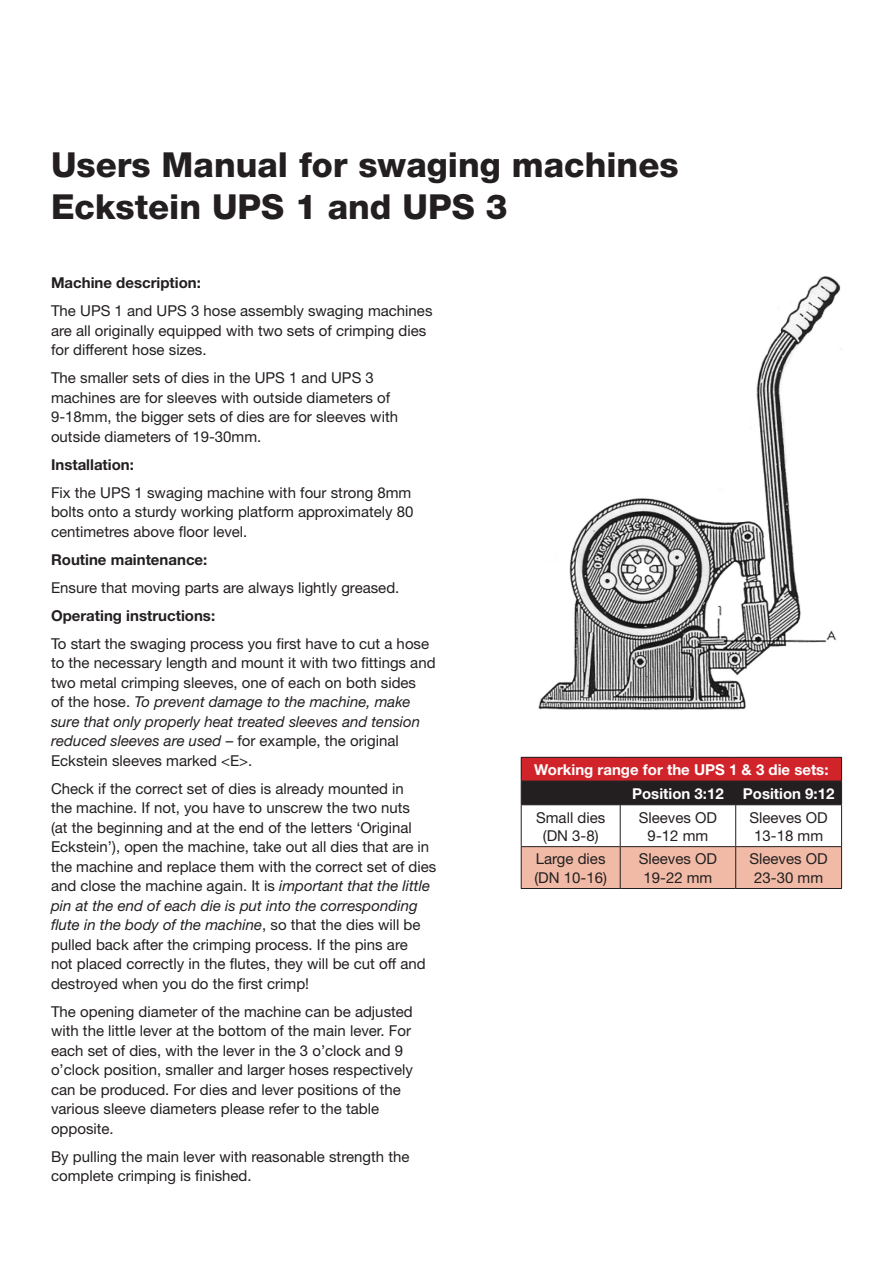
<style>
.page{position:relative;width:893px;height:1263px;background:#fff}
.page>*{position:absolute;margin:0;border:0;box-sizing:border-box;transform-origin:0 0}
.t1{font:800 34.5px/41.4px "Helvetica Neue";color:#231f20}
.t2{font:15px/19.5px "Helvetica Neue";color:#231f20}
.t3{font:700 15px "Helvetica Neue";color:#231f20}
.t4{font:700 15px/23.7px "Helvetica Neue";color:#fff;text-align:center}
.s1{font-style:italic}
</style>
<div class="page">
<div style="left:522px;top:847px;width:319px;height:41px;background:#f0baa6"></div>
<hr style="left:521px;top:757px;width:99px;height:1px;background:#231f20">
<hr style="left:620px;top:757px;width:116px;height:1px;background:#231f20">
<hr style="left:736px;top:757px;width:106px;height:1px;background:#231f20">
<svg style="left:521px;top:758px;width:321px;height:46px;background:#772125"></svg>
<hr style="left:521px;top:804px;width:99px;height:1px;background:#231f20">
<hr style="left:521px;top:805px;width:1px;height:41px;background:#231f20">
<hr style="left:620px;top:804px;width:116px;height:1px;background:#231f20">
<hr style="left:620px;top:805px;width:1px;height:41px;background:#231f20">
<hr style="left:736px;top:804px;width:106px;height:1px;background:#231f20">
<hr style="left:735px;top:805px;width:1px;height:41px;background:#231f20">
<hr style="left:841px;top:805px;width:1px;height:41px;background:#231f20">
<hr style="left:521px;top:846px;width:99px;height:1px;background:#231f20">
<hr style="left:521px;top:847px;width:1px;height:41px;background:#231f20">
<hr style="left:620px;top:846px;width:116px;height:1px;background:#231f20">
<hr style="left:620px;top:847px;width:1px;height:41px;background:#231f20">
<hr style="left:736px;top:846px;width:106px;height:1px;background:#231f20">
<hr style="left:735px;top:847px;width:1px;height:41px;background:#231f20">
<hr style="left:841px;top:847px;width:1px;height:41px;background:#231f20">
<hr style="left:521px;top:888px;width:99px;height:1px;background:#231f20">
<hr style="left:620px;top:888px;width:116px;height:1px;background:#231f20">
<hr style="left:736px;top:888px;width:106px;height:1px;background:#231f20">
<img style="left:539px;top:276px;width:303px;height:434px">
<h1 class="t1" style="left:51px;top:144px;width:629px">Users Manual for swaging machines<br>Eckstein UPS 1 and UPS 3</h1>
<p class="t3" style="left:51px;top:274px;width:151px">Machine description:</p>
<p class="t2" style="left:51px;top:301px;width:383px">The UPS 1 and UPS 3 hose assembly swaging machines are all originally equipped with two sets of crimping dies for different hose sizes.</p>
<p class="t2" style="left:51px;top:368px;width:349px">The smaller sets of dies in the UPS 1 and UPS 3 machines are for sleeves with outside diameters of 9-18mm, the bigger sets of dies are for sleeves with outside diameters of 19-30mm.</p>
<p class="t3" style="left:51px;top:455px;width:84px">Installation:</p>
<p class="t2" style="left:51px;top:482px;width:364px">Fix the UPS 1 swaging machine with four strong 8mm bolts onto a sturdy working platform approximately 80 centimetres above floor level.</p>
<p class="t3" style="left:51px;top:550px;width:158px">Routine maintenance:</p>
<p class="t2" style="left:51px;top:577px;width:350px">Ensure that moving parts are always lightly greased.</p>
<p class="t3" style="left:51px;top:606px;width:166px">Operating instructions:</p>
<p class="t2" style="left:51px;top:633px;width:386px">To start the swaging process you first have to cut a hose to the necessary length and mount it with two fittings and two metal crimping sleeves, one of each on both sides<br>of the hose. <span class="s1">To prevent damage to the machine, make sure that only properly heat treated sleeves and tension reduced sleeves are used</span> – for example, the original Eckstein sleeves marked &lt;E&gt;.</p>
<p class="t2" style="left:51px;top:778px;width:387px">Check if the correct set of dies is already mounted in<br>the machine. If not, you have to unscrew the two nuts<br>(at the beginning and at the end of the letters ‘Original Eckstein’), open the machine, take out all dies that are in the machine and replace them with the correct set of dies and close the machine again. It is <span class="s1">important that the little pin at the end of each die is put into the corresponding flute in the body of the machine</span>, so that the dies will be pulled back after the crimping process. If the pins are<br>not placed correctly in the flutes, they will be cut off and destroyed when you do the first crimp!</p>
<p class="t2" style="left:51px;top:1001px;width:363px">The opening diameter of the machine can be adjusted with the little lever at the bottom of the main lever. For each set of dies, with the lever in the 3 o’clock and 9 o’clock position, smaller and larger hoses respectively can be produced. For dies and lever positions of the various sleeve diameters please refer to the table opposite.</p>
<p class="t2" style="left:51px;top:1146px;width:360px">By pulling the main lever with reasonable strength the complete crimping is finished.</p>
<p class="t4" style="left:534px;top:757px;width:296px">Working range for the UPS 1 &amp; 3 die sets:<br>Position 3:12</p>
<p class="t4" style="left:743px;top:781px;width:93px">Position 9:12</p>
<p class="t2" style="left:536px;top:808px;width:71px;line-height:18px;text-align:center">Small dies (DN 3-8)</p>
<p class="t2" style="left:639px;top:808px;width:80px;line-height:18px;text-align:center">Sleeves OD<br>9-12 mm</p>
<p class="t2" style="left:749px;top:808px;width:80px;line-height:18px;text-align:center">Sleeves OD<br>13-18 mm</p>
<p class="t2" style="left:534px;top:850px;width:74px;line-height:18px">Large dies (DN 10-16)</p>
<p class="t2" style="left:639px;top:850px;width:80px;line-height:18px;text-align:center">Sleeves OD<br>19-22 mm</p>
<p class="t2" style="left:749px;top:850px;width:80px;line-height:18px;text-align:center">Sleeves OD<br>23-30 mm</p>
</div>
